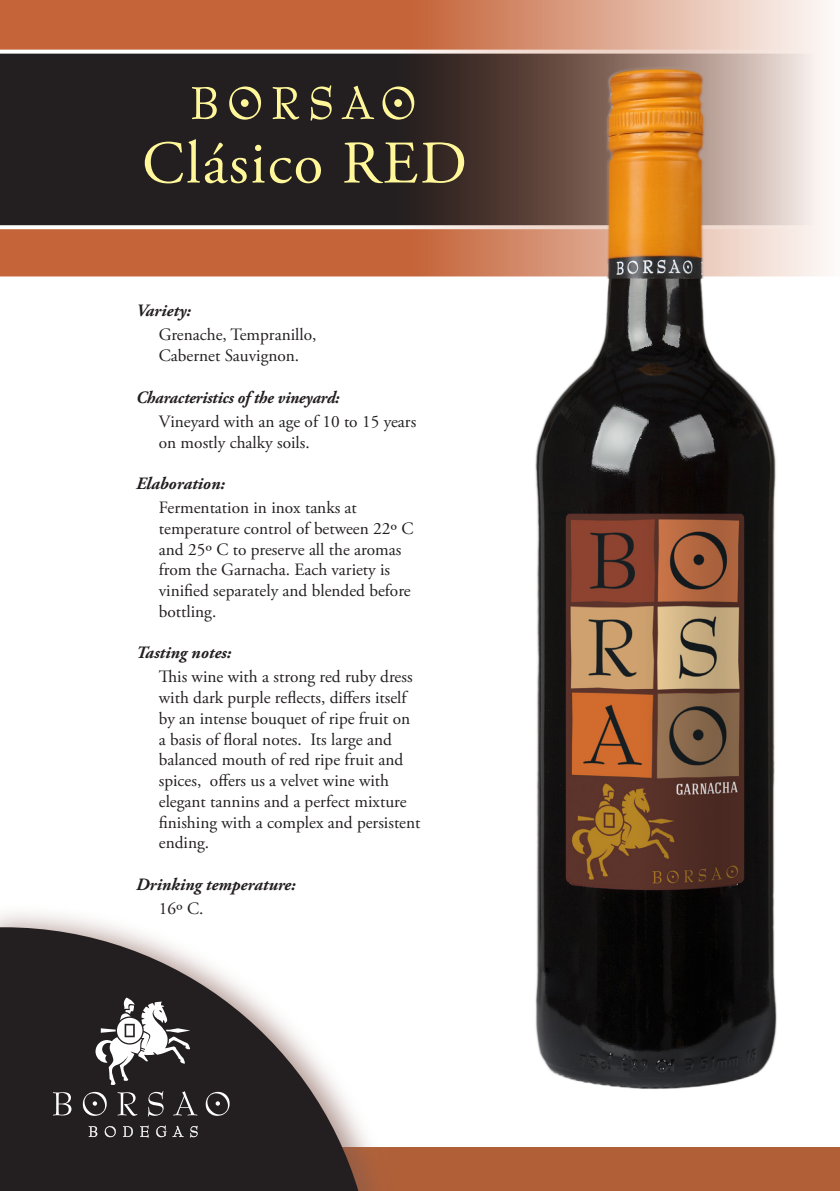
<style>
.page{position:relative;width:840px;height:1191px;background:#fff}
.page>*{position:absolute;margin:0;border:0;box-sizing:border-box;transform-origin:0 0}
.t1{font:60.4px "Adobe Garamond Pro";letter-spacing:.03em;color:#fff79a}
.t2{font:17.2px/20.8px "Adobe Garamond Pro";color:#231f20}
.t3{font:italic 700 17.2px "Adobe Garamond Pro";color:#231f20}
.t4{font:italic 700 17.2px "Adobe Garamond Pro";color:#231f20;scale:.96 1}
</style>
<div class="page">
<svg style="left:0;top:0;width:827px;height:276px;background:#cc7954"></svg>
<svg style="left:0;top:50px;width:470px;height:179px;background:#2f2a2a"></svg>
<img style="left:470px;top:39px;width:357px;height:1050px">
<div style="left:397px;top:1147px;width:442px;height:44px;background:#b05f36"></div>
<div style="left:0;top:903px;width:397px;height:288px;background:#7f564c;opacity:.62"></div>
<svg style="left:0;top:927px;width:363px;height:264px;fill:#231f20"></svg>
<svg style="left:53px;top:1092px;width:18px;height:23px"></svg>
<svg style="left:117px;top:1092px;width:20px;height:23px"></svg>
<svg style="left:148px;top:1091px;width:15px;height:25px"></svg>
<svg style="left:173px;top:1091px;width:24px;height:24px"></svg>
<svg style="left:95px;top:997px;width:95px;height:88px"></svg>
<svg style="left:205px;top:1091px;width:24px;height:24px"></svg>
<svg style="left:83px;top:1091px;width:24px;height:24px"></svg>
<svg style="left:89px;top:1126px;width:8px;height:11px"></svg>
<svg style="left:105px;top:1126px;width:11px;height:11px"></svg>
<svg style="left:123px;top:1126px;width:10px;height:11px"></svg>
<svg style="left:140px;top:1125px;width:8px;height:12px"></svg>
<svg style="left:156px;top:1125px;width:10px;height:12px"></svg>
<svg style="left:172px;top:1125px;width:12px;height:12px"></svg>
<svg style="left:190px;top:1125px;width:7px;height:12px"></svg>
<svg style="left:192px;top:85px;width:222px;height:36px;background:#514c39"></svg>
<h1 class="t1" style="left:142px;top:127px;width:326px">Clásico RED</h1>
<p class="t3" style="left:136px;top:301px;width:56px">Variety:</p>
<p class="t2" style="left:159px;top:325px;width:159px">Grenache, Tempranillo,<br>Cabernet Sauvignon.</p>
<p class="t4" style="left:136px;top:387px;width:213px">Characteristics of the vineyard:</p>
<p class="t2" style="left:159px;top:411px;width:259px">Vineyard with an age of 10 to 15 years on mostly chalky soils.</p>
<p class="t3" style="left:136px;top:473px;width:90px">Elaboration:</p>
<p class="t2" style="left:159px;top:498px;width:256px">Fermentation in inox tanks at temperature control of between 22º C and 25º C to preserve all the aromas from the Garnacha. Each variety is vinified separately and blended before bottling.</p>
<p class="t3" style="left:136px;top:643px;width:97px">Tasting notes:</p>
<p class="t2" style="left:159px;top:667px;width:263px">This wine with a strong red ruby dress with dark purple reflects, differs itself by an intense bouquet of ripe fruit on a basis of floral notes. Its large and balanced mouth of red ripe fruit and spices, offers us a velvet wine with elegant tannins and a perfect mixture finishing with a complex and persistent ending.</p>
<p class="t3" style="left:136px;top:874px;width:161px">Drinking temperature:</p>
<p class="t2" style="left:159px;top:899px;width:46px">16º C.</p>
</div>
